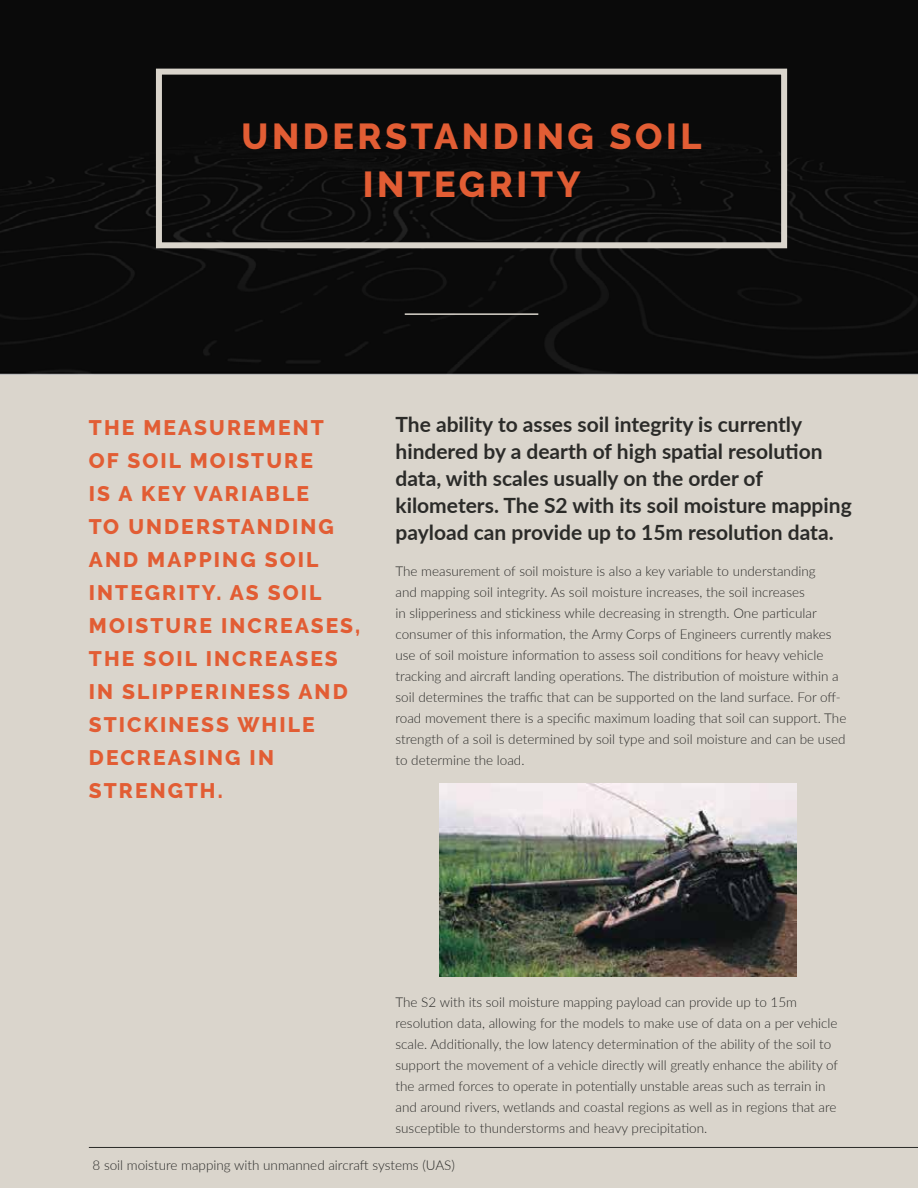
<style>
.page{position:relative;width:918px;height:1188px;background:#dad5cc}
.page>*{position:absolute;margin:0;border:0;box-sizing:border-box;transform-origin:0 0}
.t1{font:800 36px/48px "Raleway";letter-spacing:.1em;color:#e25d34;text-align:center}
.t2{font:700 21px/27px "Lato";color:#292927}
.t3{font:800 21px/33px "Raleway";letter-spacing:.1em;color:#e25d34}
.t4{font:300 13.5px/21px "Lato";color:#292927}
</style>
<div class="page">
<div style="left:0;top:0;width:918px;height:375px;background:#0a0a0a"></div>
<hr style="left:405px;top:313px;width:133px;height:2px;background:#dad5cc">
<div style="left:156px;top:69px;width:631px;height:179px;border:6px solid #dad5cc"></div>
<hr style="left:89px;top:1147px;width:829px;height:1px;background:#292927">
<img style="left:439px;top:783px;width:357px;height:194px">
<h1 class="t1" style="left:242px;top:113px;width:462px">UNDERSTANDING SOIL<br>INTEGRITY</h1>
<h2 class="t3" style="left:89px;top:411px;width:273px">THE MEASUREMENT<br>OF SOIL MOISTURE<br>IS A KEY VARIABLE<br>TO UNDERSTANDING<br>AND MAPPING SOIL<br>INTEGRITY. AS SOIL<br>MOISTURE INCREASES,<br>THE SOIL INCREASES<br>IN SLIPPERINESS AND<br>STICKINESS WHILE<br>DECREASING IN<br>STRENGTH.</h2>
<h2 class="t2" style="left:396px;top:410px;width:458px">The ability to asses soil integrity is currently hindered by a dearth of high spatial resolution data, with scales usually on the order of kilometers. The S2 with its soil moisture mapping payload can provide up to 15m resolution data.</h2>
<p class="t4" style="left:396px;top:560px;width:452px">The measurement of soil moisture is also a key variable to understanding<br>and mapping soil integrity. As soil moisture increases, the soil increases<br>in slipperiness and stickiness while decreasing in strength. One particular consumer of this information, the Army Corps of Engineers currently makes use of soil moisture information to assess soil conditions for heavy vehicle tracking and aircraft landing operations. The distribution of moisture within a soil determines the traffic that can be supported on the land surface. For off&shy;road movement there is a specific maximum loading that soil can support. The strength of a soil is determined by soil type and soil moisture and can be used to determine the load.</p>
<p class="t4" style="left:396px;top:991px;width:444px">The S2 with its soil moisture mapping payload can provide up to 15m resolution data, allowing for the models to make use of data on a per vehicle scale. Additionally, the low latency determination of the ability of the soil to support the movement of a vehicle directly will greatly enhance the ability of the armed forces to operate in potentially unstable areas such as terrain in and around rivers, wetlands and coastal regions as well as in regions that are susceptible to thunderstorms and heavy precipitation.</p>
<p class="t4" style="left:93px;top:1154px;width:364px">8 soil moisture mapping with unmanned aircraft systems (UAS)</p>
</div>
